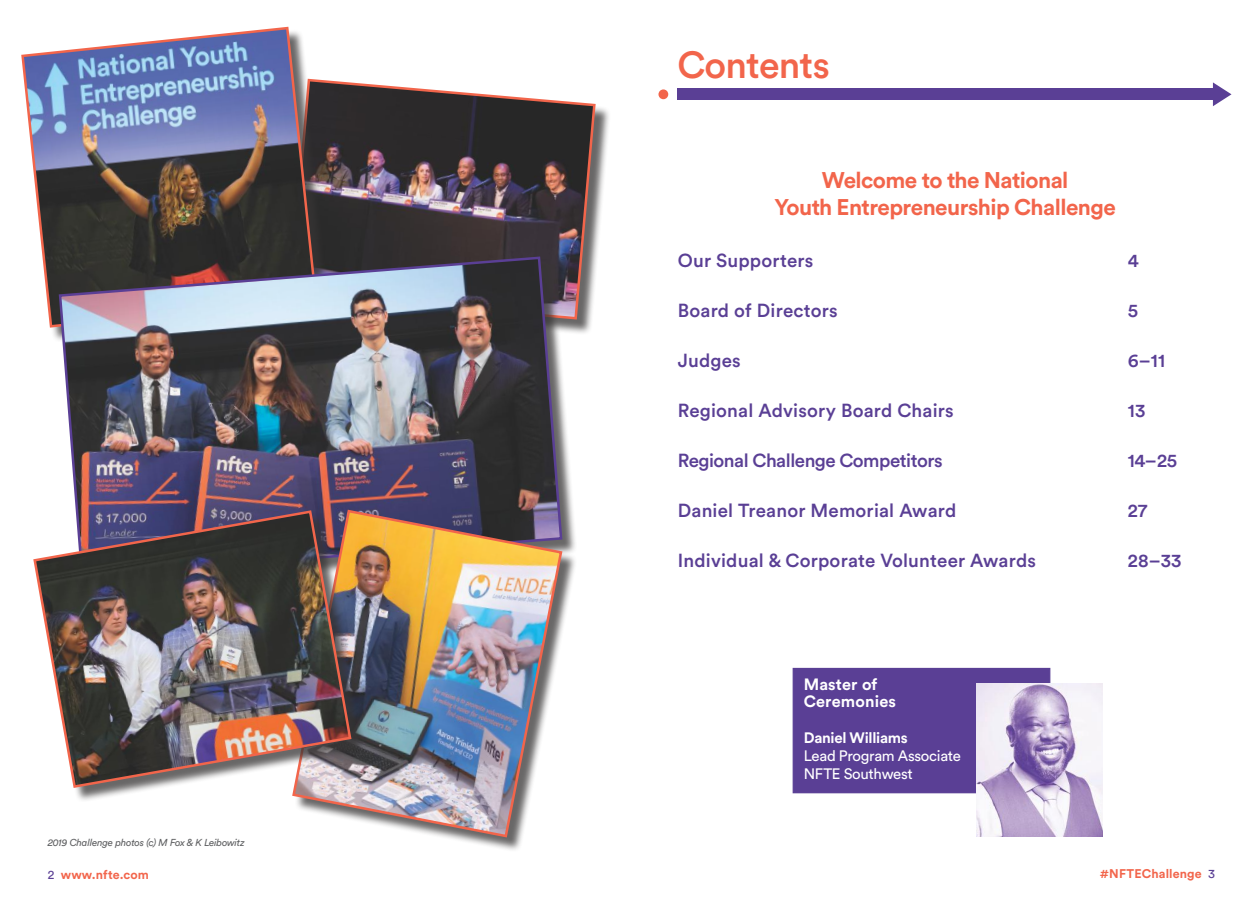
<style>
.page{position:relative;width:1260px;height:900px;background:#fff}
.page>*{position:absolute;margin:0;border:0;box-sizing:border-box;transform-origin:0 0}
.t1{font:500 37.5px "Circular Std";letter-spacing:-.02em;color:#f2654b}
.t2{font:700 22.5px/27px "Circular Std";letter-spacing:-.025em;color:#f2654b;text-align:center}
.t3{font:500 18.75px "Circular Std";letter-spacing:.01em;color:#5a3f95}
.t4{font:500 18.75px "Circular Std";letter-spacing:-.025em;color:#5a3f95}
.t5{font:700 16.25px/16.2px "Circular Std";letter-spacing:.01em;color:#fff}
.t6{font:15px/18px "Circular Std";letter-spacing:-.02em;color:#fff}
.t7{font:700 15px "Circular Std";letter-spacing:-.02em;color:#fff}
.t8{font:700 12.5px "Circular Std";letter-spacing:.01em;color:#f2654b}
.t9{font:italic 10px "Circular Std";letter-spacing:-.02em;color:#606163}
.s1{font-weight:400;color:#5a3f95}
</style>
<div class="page">
<div style="left:677px;top:89px;width:541px;height:11px;background:#5a3f95"></div>
<svg style="left:1213px;top:82px;width:19px;height:24px"></svg>
<div style="left:658px;top:89px;width:10px;height:10px;background:#f2654b;border-radius:50%"></div>
<div style="left:291px;top:81px;width:320px;height:254px;background:#373535;opacity:.75"></div>
<img style="left:332px;top:80px;width:265px;height:241px">
<div style="left:24px;top:29px;width:308px;height:314px;background:#373535;opacity:.75"></div>
<img style="left:21px;top:26px;width:297px;height:303px">
<div style="left:61px;top:259px;width:517px;height:334px;background:#373535;opacity:.75"></div>
<img style="left:57px;top:255px;width:507px;height:254px">
<div style="left:295px;top:512px;width:283px;height:341px;background:#373535;opacity:.75"></div>
<img style="left:291px;top:508px;width:273px;height:331px">
<div style="left:36px;top:513px;width:330px;height:290px;background:#373535;opacity:.75"></div>
<img style="left:33px;top:509px;width:320px;height:280px">
<div style="left:793px;top:668px;width:257px;height:125px;background:#5a3f95"></div>
<img style="left:976px;top:683px;width:126px;height:154px">
<h1 class="t1" style="left:678px;top:41px;width:154px">Contents</h1>
<p class="t2" style="left:775px;top:166px;width:343px">Welcome to the National<br>Youth Entrepreneurship Challenge</p>
<p class="t3" style="left:678px;top:249px;width:137px">Our Supporters</p>
<p class="t3" style="left:1128px;top:249px;width:13px">4</p>
<p class="t3" style="left:678px;top:299px;width:161px">Board of Directors</p>
<p class="t3" style="left:1128px;top:299px;width:12px">5</p>
<p class="t3" style="left:678px;top:349px;width:65px">Judges</p>
<p class="t3" style="left:1128px;top:349px;width:39px">6–11</p>
<p class="t3" style="left:678px;top:399px;width:278px">Regional Advisory Board Chairs</p>
<p class="t3" style="left:1128px;top:399px;width:19px">13</p>
<p class="t4" style="left:678px;top:449px;width:266px">Regional Challenge Competitors</p>
<p class="t3" style="left:1128px;top:449px;width:51px">14–25</p>
<p class="t3" style="left:678px;top:499px;width:280px">Daniel Treanor Memorial Award</p>
<p class="t3" style="left:1128px;top:499px;width:21px">27</p>
<p class="t3" style="left:678px;top:549px;width:360px">Individual &amp; Corporate Volunteer Awards</p>
<p class="t3" style="left:1128px;top:549px;width:55px">28–33</p>
<p class="t9" style="left:48px;top:836px;width:199px">2019 Challenge photos (c) M Fox &amp; K Leibowitz</p>
<p class="t5" style="left:804px;top:676px;width:94px">Master of<br>Ceremonies</p>
<p class="t7" style="left:804px;top:728px;width:105px">Daniel Williams</p>
<p class="t6" style="left:804px;top:746px;width:159px">Lead Program Associate<br>NFTE Southwest</p>
<p class="t8" style="left:48px;top:866px;width:103px"><span class="s1">2</span> www.nfte.com</p>
<p class="t8" style="left:1100px;top:866px;width:117px">#NFTEChallenge <span class="s1">3</span></p>
</div>
